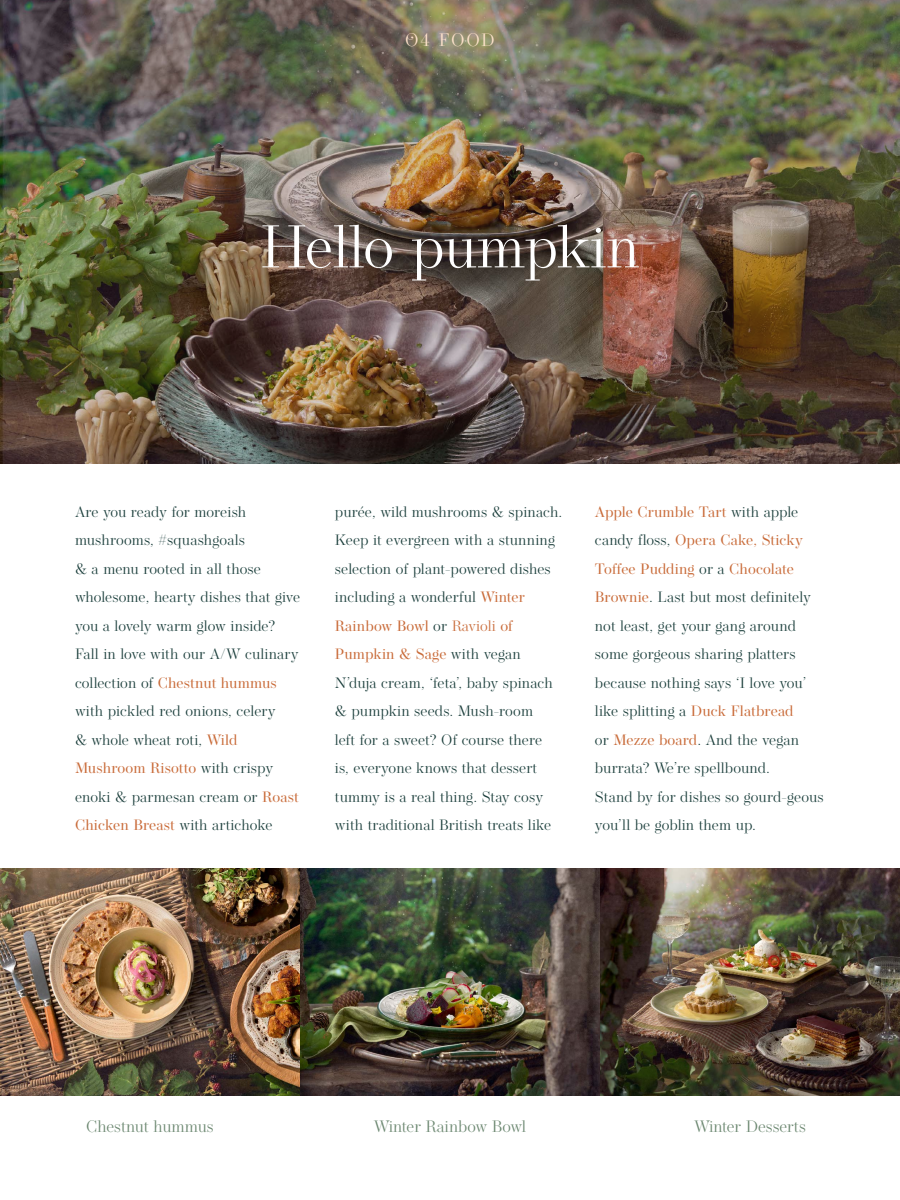
<style>
.page{position:relative;width:900px;height:1200px;background:#fff}
.page>*{position:absolute;margin:0;border:0;box-sizing:border-box;transform-origin:0 0}
.t1{font:300 60px "Operetta 12";letter-spacing:-.005em;color:#fff}
.t2{font:300 18px "Operetta 12";letter-spacing:.095em;color:#ffe3cc}
.t3{font:300 16.5px "Operetta 12";color:#6b8770}
.t4{font:300 15px/28.5px "Operetta 12";letter-spacing:.01em;color:#173b38}
.s1{font-weight:400;color:#c96b39}
.s2{color:#c96b39}
</style>
<div class="page">
<img style="left:0;top:0;width:900px;height:463px">
<img style="left:0;top:868px;width:900px;height:227px">
<p class="t2" style="left:405px;top:29px;width:91px">O4 FOOD</p>
<h1 class="t1" style="left:260px;top:212px;width:381px">Hello pumpkin</h1>
<p class="t4" style="left:75px;top:497px;width:227px">Are you ready for moreish mushrooms, #squashgoals<br>&amp; a menu rooted in all those wholesome, hearty dishes that give you a lovely warm glow inside?<br>Fall in love with our A/W culinary collection of <span class="s1">Chestnut hummus </span>with pickled red onions, celery<br>&amp; whole wheat roti, <span class="s1">Wild<br>Mushroom Risotto</span> with crispy enoki &amp; parmesan cream or <span class="s1">Roast<br>Chicken Breast</span> with artichoke</p>
<p class="t4" style="left:335px;top:497px;width:229px">purée, wild mushrooms &amp; spinach.<br>Keep it evergreen with a stunning selection of plant-powered dishes including a wonderful <span class="s1">Winter<br>Rainbow Bowl</span> or <span class="s2">Ravioli</span> <span class="s1">of<br>Pumpkin &amp; Sage</span> with vegan<br>N’duja cream, ‘feta’, baby spinach &amp; pumpkin seeds. Mush-room<br>left for a sweet? Of course there<br>is, everyone knows that dessert tummy is a real thing. Stay cosy with traditional British treats like</p>
<p class="t4" style="left:595px;top:497px;width:230px"><span class="s1">Apple Crumble Tart</span> with apple candy floss, <span class="s1">Opera Cake, Sticky<br>Toffee Pudding</span> or a <span class="s1">Chocolate<br>Brownie</span>. Last but most definitely not least, get your gang around some gorgeous sharing platters because nothing says ‘I love you’ like splitting a <span class="s1">Duck Flatbread<br></span>or <span class="s1">Mezze board</span>. And the vegan burrata? We’re spellbound.<br>Stand by for dishes so gourd-geous you’ll be goblin them up.</p>
<p class="t3" style="left:86px;top:1117px;width:129px">Chestnut hummus</p>
<p class="t3" style="left:374px;top:1117px;width:154px">Winter Rainbow Bowl</p>
<p class="t3" style="left:694px;top:1117px;width:113px">Winter Desserts</p>
</div>
